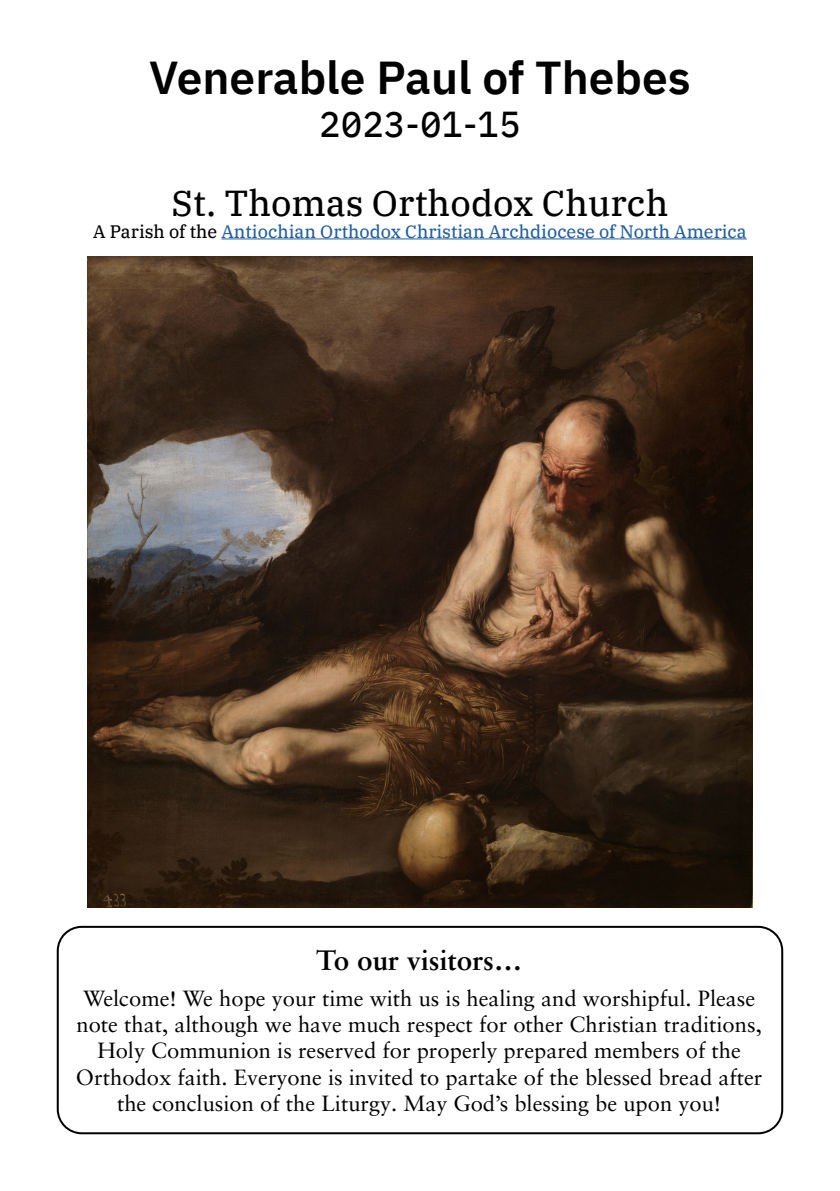
<style>
.page{position:relative;width:840px;height:1191px;background:#fff}
.page>*{position:absolute;margin:0;border:0;box-sizing:border-box;transform-origin:0 0}
.t1{font:46px "IBM Plex Sans Sm Bld";color:#000}
.Byline_1{font:36px "IBM Plex Serif Text";color:#000}
.Date{font:36px "IBM Plex Sans Text";color:#000}
.Visitors_1{font:700 28px "Sabon LT Pro";color:#000}
.Visitors_2{font:22px/26.4px "Sabon LT Pro";color:#000;text-align:center}
.Byline{font:18px "IBM Plex Serif Text";color:#215e9e}
.s1{color:#000}
</style>
<div class="page">
<hr style="left:221px;top:238px;width:525px;height:1px;background:#215e9e">
<div style="left:57px;top:926px;width:725px;height:208px;border:2px solid #000;border-radius:24px"></div>
<img style="left:87px;top:257px;width:665px;height:650px">
<p class="t1" style="left:149px;top:42px;width:543px">Venerable Paul of Thebes</p>
<p class="Date" style="left:319px;top:97px;width:203px">2023‑01‑15</p>
<p class="Byline_1" style="left:171px;top:175px;width:498px">St. Thomas Orthodox Church</p>
<p class="Byline" style="left:93px;top:217px;width:654px"><span class="s1">A Parish of the</span> Antiochian Orthodox Christian Archdiocese of North America</p>
<p class="Visitors_1" style="left:316px;top:943px;width:207px">To our visitors…</p>
<p class="Visitors_2" style="left:76px;top:984px;width:687px">Welcome! We hope your time with us is healing and worshipful. Please note that, although we have much respect for other Christian traditions, Holy Communion is reserved for properly prepared members of the Orthodox faith. Everyone is invited to partake of the blessed bread after the conclusion of the Liturgy. May God’s blessing be upon you!</p>
</div>
